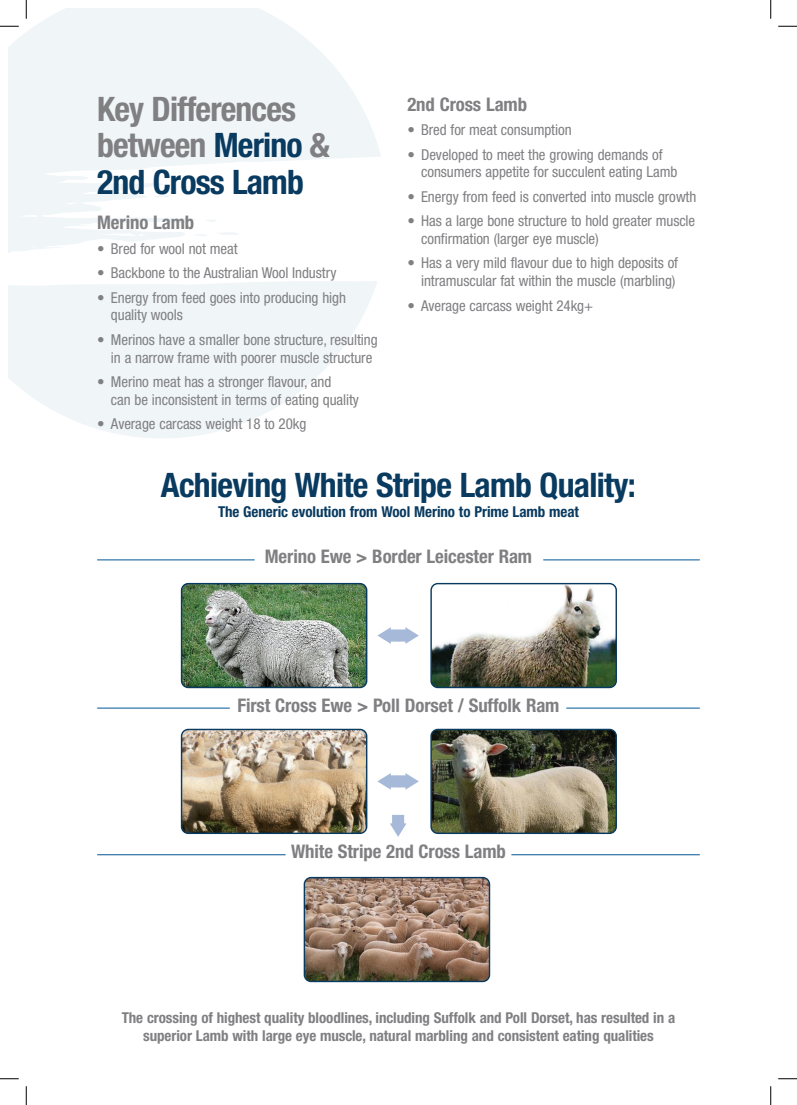
<style>
.page{position:relative;width:797px;height:1105px;background:#fff}
.page>*{position:absolute;margin:0;border:0;box-sizing:border-box;transform-origin:0 0}
.t1{font:700 condensed 33.75px/36.2px "Helvetica Neue LT Std";letter-spacing:-.025em;color:#808083}
.body_copy{font:700 condensed 33.75px "Helvetica Neue LT Std";letter-spacing:-.02em;color:#093a5f}
.t2{font:700 condensed 18.75px "Helvetica Neue LT Std";letter-spacing:-.005em;color:#808083}
.body_copy-2{font:condensed 15px/17.5px "Helvetica Neue LT Std";letter-spacing:-.005em;color:#808083}
.body_copy-3{font:700 condensed 15px/17.5px "Helvetica Neue LT Std";letter-spacing:-.005em;color:#808083;text-align:center}
.body_copy-4{font:700 condensed 15px "Helvetica Neue LT Std";letter-spacing:-.005em;color:#093a5f}
.s1{color:#093a5f}
</style>
<div class="page">
<svg style="left:9px;top:9px;width:372px;height:429px;fill:#f0f5f8"></svg>
<svg style="left:9px;top:156px;width:372px;height:130px"></svg>
<svg style="left:191px;top:231px;width:49px;height:5px"></svg>
<svg style="left:153px;top:195px;width:18px;height:2px"></svg>
<svg style="left:205px;top:220px;width:12px;height:2px"></svg>
<svg style="left:20px;top:215px;width:18px;height:2px"></svg>
<svg style="left:30px;top:246px;width:8px;height:2px"></svg>
<svg style="left:64px;top:203px;width:13px;height:2px"></svg>
<svg style="left:100px;top:233px;width:44px;height:3px"></svg>
<img style="left:432px;top:585px;width:183px;height:101px">
<div style="left:430px;top:583px;width:187px;height:105px;border:1px solid #093a5f;border-radius:7px"></div>
<img style="left:181px;top:585px;width:186px;height:101px">
<div style="left:181px;top:583px;width:186px;height:105px;border:1px solid #093a5f;border-radius:7px"></div>
<img style="left:432px;top:729px;width:183px;height:103px">
<div style="left:430px;top:729px;width:187px;height:105px;border:1px solid #093a5f;border-radius:7px"></div>
<img style="left:181px;top:729px;width:186px;height:103px">
<div style="left:181px;top:729px;width:186px;height:105px;border:1px solid #093a5f;border-radius:7px"></div>
<img style="left:304px;top:877px;width:184px;height:103px">
<div style="left:304px;top:877px;width:186px;height:105px;border:1px solid #093a5f;border-radius:7px"></div>
<svg style="left:377px;top:627px;width:42px;height:17px"></svg>
<svg style="left:390px;top:815px;width:16px;height:22px"></svg>
<hr style="left:543px;top:560px;width:156px;height:1px;background:#005595">
<hr style="left:566px;top:708px;width:133px;height:1px;background:#005595">
<hr style="left:97px;top:560px;width:157px;height:1px;background:#005595">
<hr style="left:97px;top:708px;width:133px;height:1px;background:#005595">
<hr style="left:97px;top:854px;width:188px;height:1px;background:#005595">
<svg style="left:377px;top:773px;width:42px;height:17px"></svg>
<hr style="left:511px;top:854px;width:188px;height:1px;background:#005595">
<svg style="left:0;top:25px;width:19px;height:2px"></svg>
<svg style="left:778px;top:25px;width:19px;height:2px"></svg>
<svg style="left:0;top:1078px;width:19px;height:1px"></svg>
<svg style="left:778px;top:1078px;width:19px;height:1px"></svg>
<svg style="left:25px;top:0;width:2px;height:19px"></svg>
<svg style="left:25px;top:1086px;width:2px;height:19px"></svg>
<svg style="left:770px;top:0;width:1px;height:19px"></svg>
<svg style="left:770px;top:1086px;width:1px;height:19px"></svg>
<p class="t1" style="left:97px;top:91px;width:234px">Key Differences between <span class="s1">Merino</span> &amp;<br><span class="s1">2nd Cross Lamb</span></p>
<p class="t2" style="left:97px;top:211px;width:98px">Merino Lamb</p>
<p class="body_copy-2" style="left:97px;top:240px;width:142px">• Bred for wool not meat</p>
<p class="body_copy-2" style="left:97px;top:264px;width:241px">• Backbone to the Australian Wool Industry</p>
<p class="body_copy-2" style="left:111px;top:289px;width:236px;text-indent:-14px">• Energy from feed goes into producing high quality wools</p>
<p class="body_copy-2" style="left:97px;top:331px;width:282px;text-align:center">• Merinos have a smaller bone structure, resulting in a narrow frame with poorer muscle structure</p>
<p class="body_copy-2" style="left:111px;top:373px;width:250px;text-indent:-14px">• Merino meat has a stronger flavour, and<br>can be inconsistent in terms of eating quality</p>
<p class="body_copy-2" style="left:97px;top:415px;width:211px">• Average carcass weight 18 to 20kg</p>
<p class="t2" style="left:407px;top:92px;width:121px">2nd Cross Lamb</p>
<p class="body_copy-2" style="left:407px;top:121px;width:166px">• Bred for meat consumption</p>
<p class="body_copy-2" style="left:421px;top:146px;width:258px;text-indent:-14px">• Developed to meet the growing demands of consumers appetite for succulent eating Lamb</p>
<p class="body_copy-2" style="left:407px;top:188px;width:290px">• Energy from feed is converted into muscle growth</p>
<p class="body_copy-2" style="left:421px;top:212px;width:275px;text-indent:-14px">• Has a large bone structure to hold greater muscle confirmation (larger eye muscle)</p>
<p class="body_copy-2" style="left:407px;top:254px;width:272px;text-align:right">• Has a very mild flavour due to high deposits of intramuscular fat within the muscle (marbling)</p>
<p class="body_copy-2" style="left:407px;top:296px;width:187px">• Average carcass weight 24kg+</p>
<p class="body_copy" style="left:161px;top:465px;width:476px">Achieving White Stripe Lamb Quality:</p>
<p class="body_copy-4" style="left:218px;top:503px;width:362px">The Generic evolution from Wool Merino to Prime Lamb meat</p>
<p class="t2" style="left:265px;top:545px;width:269px">Merino Ewe &gt; Border Leicester Ram</p>
<p class="t2" style="left:237px;top:694px;width:323px">First Cross Ewe &gt; Poll Dorset / Suffolk Ram</p>
<p class="t2" style="left:291px;top:840px;width:216px">White Stripe 2nd Cross Lamb</p>
<p class="body_copy-3" style="left:122px;top:1009px;width:555px">The crossing of highest quality bloodlines, including Suffolk and Poll Dorset, has resulted in a superior Lamb with large eye muscle, natural marbling and consistent eating qualities</p>
</div>
